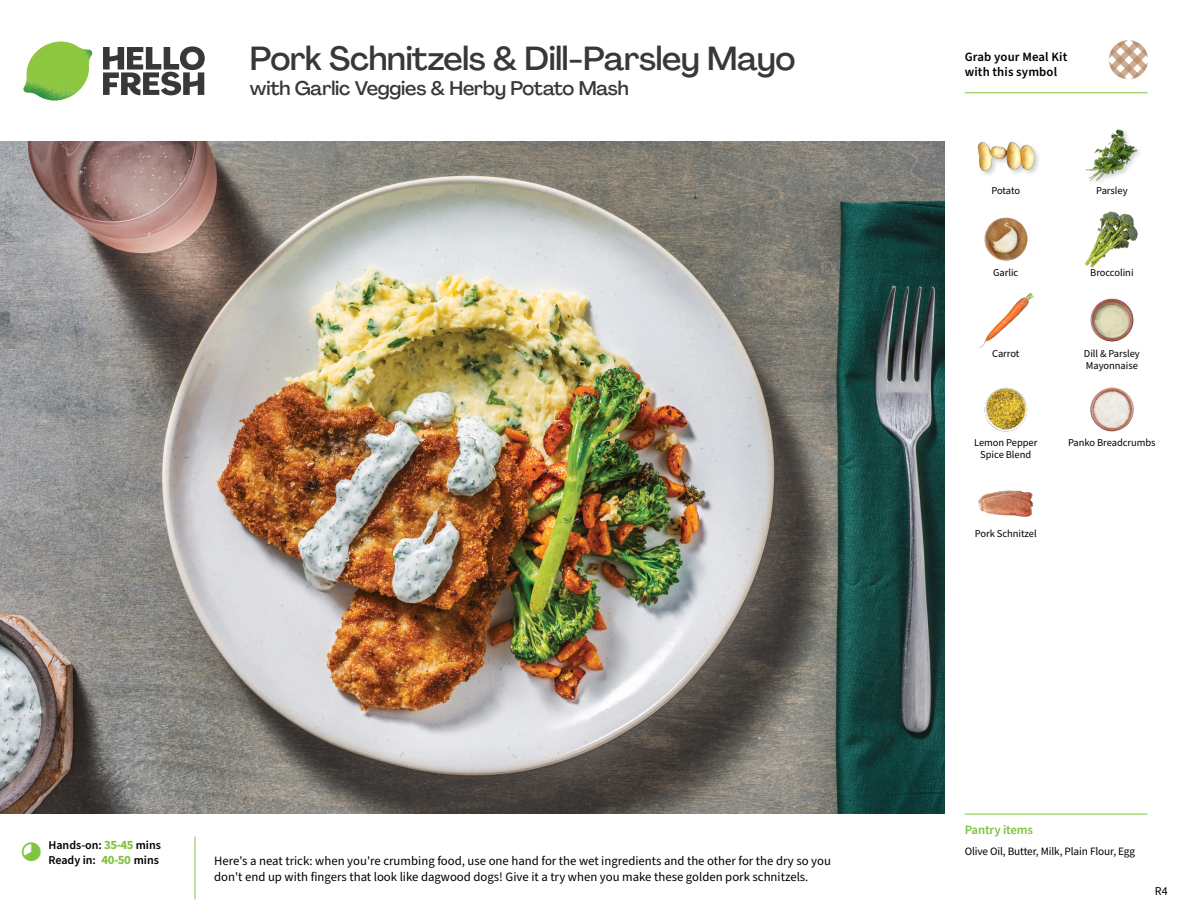
<style>
.page{position:relative;width:1188px;height:918px;background:#fff}
.page>*{position:absolute;margin:0;border:0;box-sizing:border-box;transform-origin:0 0}
.t1{font:500 33px "Agrandir";letter-spacing:-.01em;color:#383839}
.t2{font:500 19.5px "Agrandir";letter-spacing:-.01em;color:#383839}
.t3{font:12.75px/16.5px "Source Sans Pro";color:#000}
.t4{font:600 12.75px/15px "Source Sans Pro";letter-spacing:.01em;color:#000}
.t5{font:600 12.75px "Source Sans Pro";letter-spacing:-.01em;color:#82c341}
.t6{font:600 12px/15px "Source Sans Pro";color:#000}
.t7{font:12px "Source Sans Pro";color:#000}
.t8{font:11.25px "Source Sans Pro";letter-spacing:-.01em;color:#000}
.t9{font:10.5px/12px "Source Sans Pro";letter-spacing:-.005em;color:#000}
.s1{font-weight:700;font-size:12.75px;color:#82c341}
</style>
<div class="page">
<svg style="left:103px;top:46px;width:102px;height:49px"></svg>
<img style="left:23px;top:42px;width:69px;height:59px">
<img style="left:0;top:142px;width:945px;height:672px">
<img style="left:1090px;top:298px;width:44px;height:44px">
<img style="left:1090px;top:387px;width:44px;height:45px">
<img style="left:984px;top:387px;width:44px;height:45px">
<img style="left:978px;top:490px;width:56px;height:27px">
<img style="left:979px;top:292px;width:55px;height:56px">
<img style="left:984px;top:217px;width:44px;height:44px">
<img style="left:1084px;top:211px;width:54px;height:57px">
<div style="left:976px;top:141px;width:65px;height:37px;background:#000;opacity:.2"></div>
<img style="left:977px;top:141px;width:57px;height:37px">
<img style="left:1086px;top:129px;width:53px;height:53px">
<hr style="left:965px;top:92px;width:183px;height:1px;background:#82c341">
<svg style="left:1091px;top:40px;width:57px;height:54px"></svg>
<hr style="left:965px;top:814px;width:183px;height:1px;background:#82c341">
<h1 class="t1" style="left:250px;top:38px;width:547px">Pork Schnitzels &amp; Dill-Parsley Mayo</h1>
<h2 class="t2" style="left:250px;top:76px;width:380px">with Garlic Veggies &amp; Herby Potato Mash</h2>
<p class="t6" style="left:48px;top:838px;width:114px">Hands-on: <span class="s1">35-45</span> mins<br>Ready in: <span class="s1">40-50</span> mins</p>
<p class="t3" style="left:214px;top:852px;width:618px">Here's a neat trick: when you're crumbing food, use one hand for the wet ingredients and the other for the dry so you don't end up with fingers that look like dagwood dogs! Give it a try when you make these golden pork schnitzels.</p>
<p class="t4" style="left:965px;top:50px;width:104px">Grab your Meal Kit with this symbol</p>
<p class="t9" style="left:992px;top:185px;width:30px">Potato</p>
<p class="t9" style="left:1096px;top:185px;width:33px">Parsley</p>
<p class="t9" style="left:993px;top:267px;width:27px">Garlic</p>
<p class="t9" style="left:992px;top:348px;width:29px">Carrot</p>
<p class="t9" style="left:1090px;top:267px;width:45px">Broccolini</p>
<p class="t9" style="left:1084px;top:348px;width:57px">Dill &amp; Parsley<br>Mayonnaise</p>
<p class="t9" style="left:974px;top:437px;width:65px">Lemon Pepper</p>
<p class="t9" style="left:1068px;top:437px;width:89px">Panko Breadcrumbs</p>
<p class="t9" style="left:980px;top:449px;width:52px">Spice Blend</p>
<p class="t9" style="left:975px;top:528px;width:63px">Pork Schnitzel</p>
<p class="t5" style="left:965px;top:821px;width:70px">Pantry items</p>
<p class="t8" style="left:965px;top:844px;width:172px">Olive Oil, Butter, Milk, Plain Flour, Egg</p>
<p class="t7" style="left:1155px;top:883px;width:14px">R4</p>
</div>
